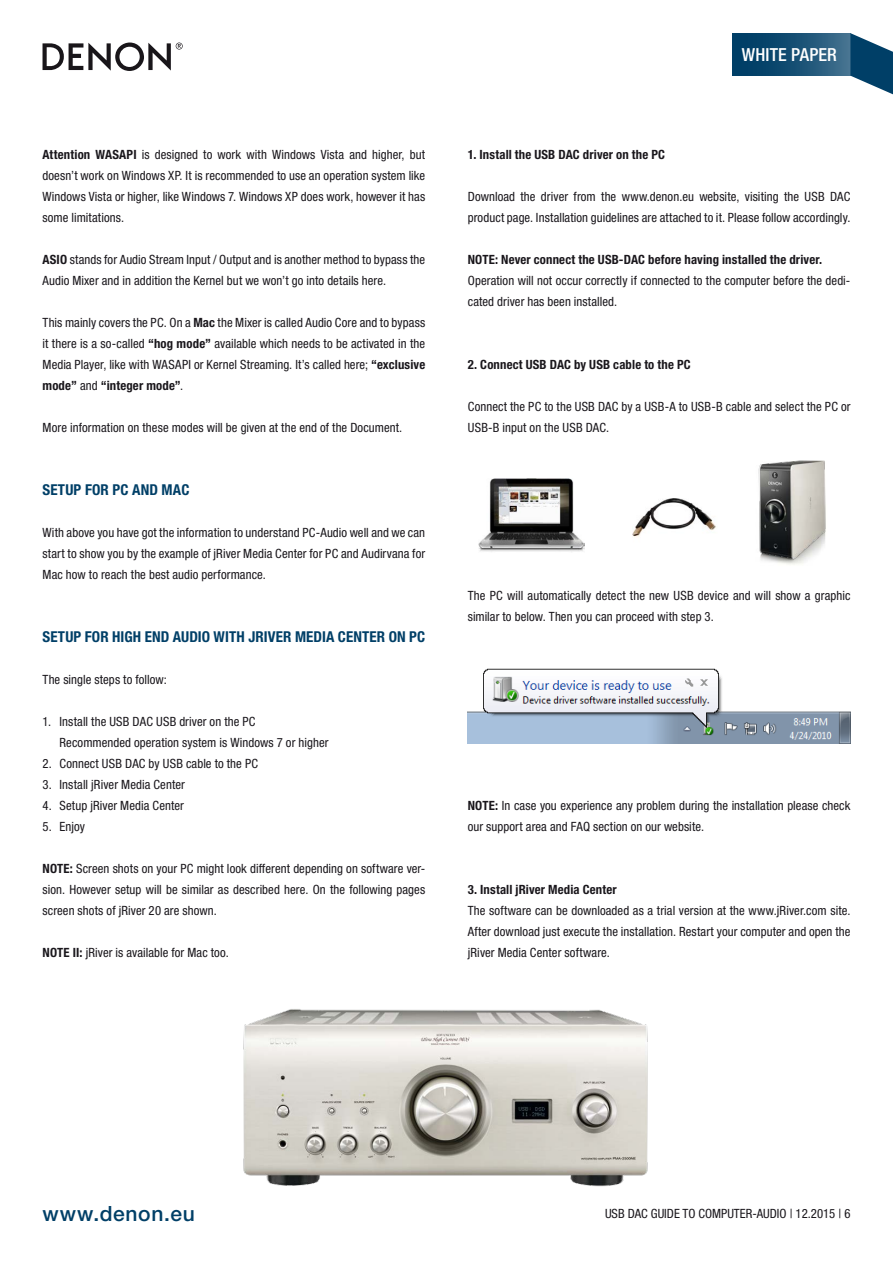
<style>
.page{position:relative;width:893px;height:1263px;background:#fff}
.page>*{position:absolute;margin:0;border:0;box-sizing:border-box;transform-origin:0 0}
.t1{font:500 21px "Helvetica Neue LTW1 G";letter-spacing:.03em;color:#003f67}
.t2{font:500 condensed 18px "Helvetica Neue LTW1 G";letter-spacing:.005em;color:#fff}
.t3{font:700 condensed 15px "Helvetica Neue LTW1 G";letter-spacing:.01em;color:#003f67}
.t4{font:condensed 12.75px/21px "Helvetica Neue LTW1 G";letter-spacing:.005em;color:#1a171c}
.t5{font:700 condensed 12.75px "Helvetica Neue LTW1 G";letter-spacing:.015em;color:#1a171c}
.s1{font-weight:700}
</style>
<div class="page">
<svg style="left:43px;top:43px;width:140px;height:28px"></svg>
<svg style="left:850px;top:33px;width:43px;height:62px"></svg>
<div style="left:732px;top:33px;width:118px;height:43px;background:linear-gradient(to right,#00355f,#3e6d8b)"></div>
<img style="left:243px;top:1009px;width:405px;height:178px">
<img style="left:468px;top:668px;width:382px;height:75px">
<img style="left:633px;top:499px;width:83px;height:38px">
<img style="left:478px;top:478px;width:107px;height:74px">
<img style="left:758px;top:460px;width:68px;height:105px">
<p class="t4" style="left:43px;top:144px;width:384px;text-align:justify"><span class="s1">Attention WASAPI</span> is designed to work with Windows Vista and higher, but doesn’t work on Windows XP. It is recommended to use an operation system like Windows Vista or higher, like Windows 7. Windows XP does work, however it has some limitations.</p>
<p class="t4" style="left:43px;top:249px;width:384px"><span class="s1">ASIO</span> stands for Audio Stream Input / Output and is another method to bypass the<br>Audio Mixer and in addition the Kernel but we won’t go into details here.</p>
<p class="t4" style="left:43px;top:312px;width:384px;text-align:justify">This mainly covers the PC. On a <span class="s1">Mac</span> the Mixer is called Audio Core and to bypass it there is a so-called <span class="s1">“hog mode”</span> available which needs to be activated in the Media Player, like with WASAPI or Kernel Streaming. It’s called here; <span class="s1">“exclusive mode”</span> and <span class="s1">“integer mode”</span>.</p>
<p class="t4" style="left:43px;top:417px;width:361px">More information on these modes will be given at the end of the Document.</p>
<p class="t3" style="left:43px;top:481px;width:148px">SETUP FOR PC AND MAC</p>
<p class="t4" style="left:43px;top:522px;width:384px;text-align:justify">With above you have got the information to understand PC-Audio well and we can start to show you by the example of jRiver Media Center for PC and Audirvana for Mac how to reach the best audio performance.</p>
<p class="t3" style="left:43px;top:628px;width:384px">SETUP FOR HIGH END AUDIO WITH JRIVER MEDIA CENTER ON PC</p>
<p class="t4" style="left:43px;top:669px;width:126px">The single steps to follow:</p>
<p class="t4" style="left:60px;top:711px;width:270px;text-indent:-17px">1. Install the USB DAC USB driver on the PC<br>Recommended operation system is Windows 7 or higher</p>
<p class="t4" style="left:43px;top:753px;width:217px">2. Connect USB DAC by USB cable to the PC</p>
<p class="t4" style="left:43px;top:774px;width:144px">3. Install jRiver Media Center</p>
<p class="t4" style="left:43px;top:795px;width:143px">4. Setup jRiver Media Center</p>
<p class="t4" style="left:43px;top:816px;width:44px">5. Enjoy</p>
<p class="t4" style="left:43px;top:858px;width:384px;text-align:justify"><span class="s1">NOTE:</span> Screen shots on your PC might look different depending on software ver&shy;sion. However setup will be similar as described here. On the following pages screen shots of jRiver 20 are shown.</p>
<p class="t4" style="left:43px;top:942px;width:188px"><span class="s1">NOTE II:</span> jRiver is available for Mac too.</p>
<h2 class="t2" style="left:742px;top:43px;width:96px">WHITE PAPER</h2>
<p class="t5" style="left:468px;top:147px;width:199px">1. Install the USB DAC driver on the PC</p>
<p class="t4" style="left:468px;top:186px;width:384px">Download the driver from the www.denon.eu website, visiting the USB DAC product page. Installation guidelines are attached to it. Please follow accordingly.</p>
<p class="t5" style="left:468px;top:252px;width:356px">NOTE: Never connect the USB-DAC before having installed the driver.</p>
<p class="t4" style="left:468px;top:270px;width:384px">Operation will not occur correctly if connected to the computer before the dedi&shy;cated driver has been installed.</p>
<p class="t5" style="left:468px;top:357px;width:224px">2. Connect USB DAC by USB cable to the PC</p>
<p class="t4" style="left:468px;top:396px;width:384px">Connect the PC to the USB DAC by a USB-A to USB-B cable and select the PC or<br>USB-B input on the USB DAC.</p>
<p class="t4" style="left:468px;top:585px;width:384px">The PC will automatically detect the new USB device and will show a graphic similar to below. Then you can proceed with step 3.</p>
<p class="t4" style="left:468px;top:795px;width:384px"><span class="s1">NOTE:</span> In case you experience any problem during the installation please check our support area and FAQ section on our website.</p>
<p class="t5" style="left:468px;top:882px;width:151px">3. Install jRiver Media Center</p>
<p class="t4" style="left:468px;top:900px;width:384px;text-align:justify">The software can be downloaded as a trial version at the www.jRiver.com site.<br>After download just execute the installation. Restart your computer and open the jRiver Media Center software.</p>
<h1 class="t1" style="left:43px;top:1200px;width:154px">www.denon.eu</h1>
<p class="t4" style="left:605px;top:1203px;width:247px">USB DAC GUIDE TO COMPUTER-AUDIO | 12.2015 | 6</p>
</div>
